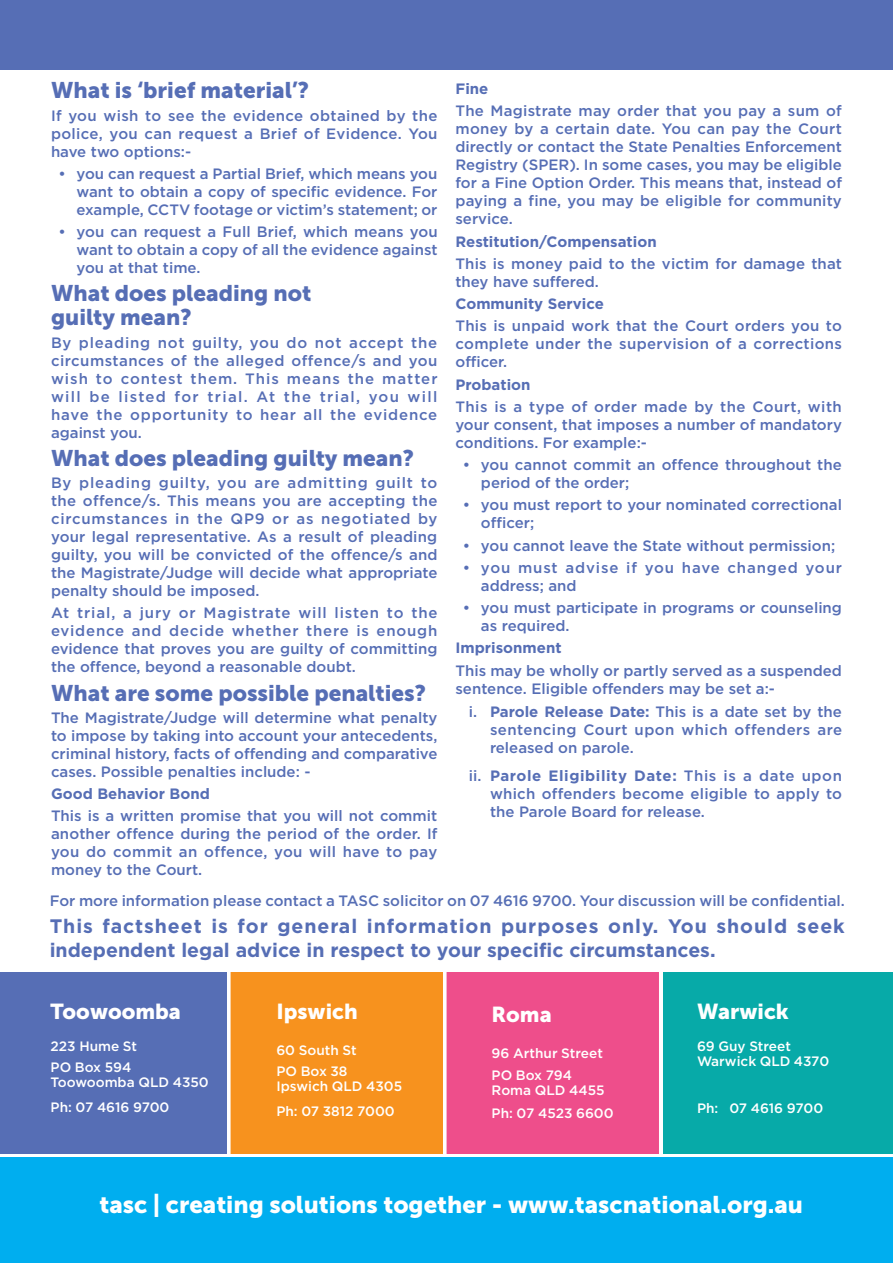
<style>
.page{position:relative;width:893px;height:1263px;background:#fff}
.page>*{position:absolute;margin:0;border:0;box-sizing:border-box;transform-origin:0 0}
.t1{font:24px "Museo Sans 900";color:#fff}
.t2{font:22.5px/24px "Museo Sans 900";color:#566eb5}
.t3{font:21.45px "Museo Sans 900";color:#fff}
.t4{font:700 19.5px/24px "Gotham";color:#566eb5}
.t5{font:500 15px/18px "Gotham";color:#566eb5;text-align:justify}
.t6{font:700 15px "Gotham";color:#566eb5}
.t7{font:500 15px/18px "Gotham";letter-spacing:.06em;color:#566eb5}
.t8{font:500 13.65px/21.1px "Gotham";color:#fff}
.s1{font-weight:700}
</style>
<div class="page">
<div style="left:0;top:1157px;width:893px;height:106px;background:#00aeef"></div>
<div style="left:0;top:0;width:893px;height:69px;background:#566eb5"></div>
<div style="left:231px;top:972px;width:214px;height:182px;background:#f7921e"></div>
<div style="left:445px;top:972px;width:214px;height:182px;background:#ee4e8b"></div>
<div style="left:663px;top:972px;width:230px;height:182px;background:#07aaa8"></div>
<div style="left:0;top:972px;width:229px;height:182px;background:#566eb5"></div>
<svg style="left:227px;top:972px;width:4px;height:182px"></svg>
<svg style="left:443px;top:972px;width:4px;height:182px"></svg>
<h2 class="t2" style="left:51px;top:78px;width:259px">What is ‘brief material’?</h2>
<p class="t5" style="left:51px;top:106px;width:388px">If you wish to see the evidence obtained by the police, you can request a Brief of Evidence. You have two options:-</p>
<p class="t5" style="left:77px;top:164px;width:362px;text-indent:-18px">• you can request a Partial Brief, which means you want to obtain a copy of specific evidence. For example, CCTV footage or victim’s statement; or</p>
<p class="t5" style="left:77px;top:222px;width:363px;text-indent:-18px">• you can request a Full Brief, which means you want to obtain a copy of all the evidence against you at that time.</p>
<h2 class="t2" style="left:51px;top:281px;width:262px">What does pleading not guilty mean?</h2>
<p class="t5" style="left:51px;top:333px;width:388px">By pleading not guilty, you do not accept the circumstances of the alleged offence/s and you wish to contest them. This means the matter will be listed for trial. At the trial, you will have the opportunity to hear all the evidence against you.</p>
<h2 class="t2" style="left:51px;top:446px;width:365px">What does pleading guilty mean?</h2>
<p class="t5" style="left:51px;top:473px;width:388px">By pleading guilty, you are admitting guilt to the offence/s. This means you are accepting the circumstances in the QP9 or as negotiated by your legal representative. As a result of pleading guilty, you will be convicted of the offence/s and the Magistrate/Judge will decide what appropriate penalty should be imposed.</p>
<p class="t5" style="left:51px;top:604px;width:388px">At trial, a jury or Magistrate will listen to the evidence and decide whether there is enough evidence that proves you are guilty of committing the offence, beyond a reasonable doubt.</p>
<h2 class="t2" style="left:51px;top:681px;width:377px">What are some possible penalties?</h2>
<p class="t5" style="left:51px;top:708px;width:388px">The Magistrate/Judge will determine what penalty to impose by taking into account your antecedents, criminal history, facts of offending and comparative cases. Possible penalties include: -</p>
<p class="t6" style="left:51px;top:785px;width:160px">Good Behavior Bond</p>
<p class="t5" style="left:51px;top:807px;width:388px">This is a written promise that you will not commit another offence during the period of the order. If you do commit an offence, you will have to pay money to the Court.</p>
<p class="t6" style="left:455px;top:80px;width:34px">Fine</p>
<p class="t5" style="left:455px;top:102px;width:388px">The Magistrate may order that you pay a sum of money by a certain date. You can pay the Court directly or contact the State Penalties Enforcement Registry (SPER). In some cases, you may be eligible for a Fine Option Order. This means that, instead of paying a fine, you may be eligible for community service.</p>
<p class="t6" style="left:455px;top:233px;width:203px">Restitution/Compensation</p>
<p class="t5" style="left:455px;top:254px;width:388px">This is money paid to the victim for damage that they have suffered.</p>
<p class="t6" style="left:455px;top:295px;width:150px">Community Service</p>
<p class="t5" style="left:455px;top:317px;width:388px">This is unpaid work that the Court orders you to complete under the supervision of a corrections officer.</p>
<p class="t6" style="left:455px;top:376px;width:77px">Probation</p>
<p class="t5" style="left:455px;top:397px;width:388px">This is a type of order made by the Court, with your consent, that imposes a number of mandatory conditions. For example:-</p>
<p class="t5" style="left:481px;top:455px;width:362px;text-indent:-18px">• you cannot commit an offence throughout the period of the order;</p>
<p class="t5" style="left:481px;top:496px;width:362px;text-indent:-18px">• you must report to your nominated correctional officer;</p>
<p class="t5" style="left:463px;top:536px;width:374px">• you cannot leave the State without permission;</p>
<p class="t7" style="left:481px;top:558px;width:363px;text-indent:-18px">• you must advise if you have changed your address; and</p>
<p class="t5" style="left:481px;top:598px;width:362px;text-indent:-18px">• you must participate in programs or counseling as required.</p>
<p class="t6" style="left:455px;top:639px;width:108px">Imprisonment</p>
<p class="t5" style="left:455px;top:661px;width:388px">This may be wholly or partly served as a suspended sentence. Eligible offenders may be set a:-</p>
<p class="t5" style="left:490px;top:703px;width:354px;text-indent:-21px">i. <span class="s1">Parole Release Date:</span> This is a date set by the sentencing Court upon which offenders are released on parole.</p>
<p class="t5" style="left:490px;top:767px;width:354px;text-indent:-21px">ii. <span class="s1">Parole Eligibility Date:</span> This is a date upon which offenders become eligible to apply to the Parole Board for release.</p>
<p class="t5" style="left:50px;top:891px;width:797px">For more information please contact a TASC solicitor on 07 4616 9700. Your discussion will be confidential.</p>
<h3 class="t4" style="left:50px;top:913px;width:796px">This factsheet is for general information purposes only. You should seek independent legal advice in respect to your specific circumstances.</h3>
<h3 class="t3" style="left:51px;top:999px;width:132px">Toowoomba</h3>
<p class="t8" style="left:51px;top:1035px;width:88px">223 Hume St<br>PO Box 594</p>
<p class="t8" style="left:51px;top:1069px;width:160px;line-height:24.8px">Toowoomba QLD 4350<br>Ph: 07 4616 9700</p>
<h3 class="t3" style="left:276px;top:999px;width:83px">Ipswich</h3>
<p class="t8" style="left:276px;top:1039px;width:82px">60 South St<br>PO Box 38</p>
<p class="t8" style="left:276px;top:1074px;width:127px;line-height:24px">Ipswich QLD 4305<br>Ph: 07 3812 7000</p>
<h3 class="t3" style="left:492px;top:1002px;width:62px">Roma</h3>
<p class="t8" style="left:492px;top:1043px;width:113px">96 Arthur Street<br>PO Box 794</p>
<p class="t8" style="left:492px;top:1078px;width:124px;line-height:23.1px">Roma QLD 4455<br>Ph: 07 4523 6600</p>
<h3 class="t3" style="left:697px;top:999px;width:93px">Warwick</h3>
<p class="t8" style="left:697px;top:1038px;width:134px;line-height:15px">69 Guy Street<br>Warwick QLD 4370</p>
<p class="t8" style="left:697px;top:1097px;width:128px">Ph: 07 4616 9700</p>
<h1 class="t1" style="left:99px;top:1191px;width:705px">tasc | creating solutions together - www.tascnational.org.au</h1>
</div>
